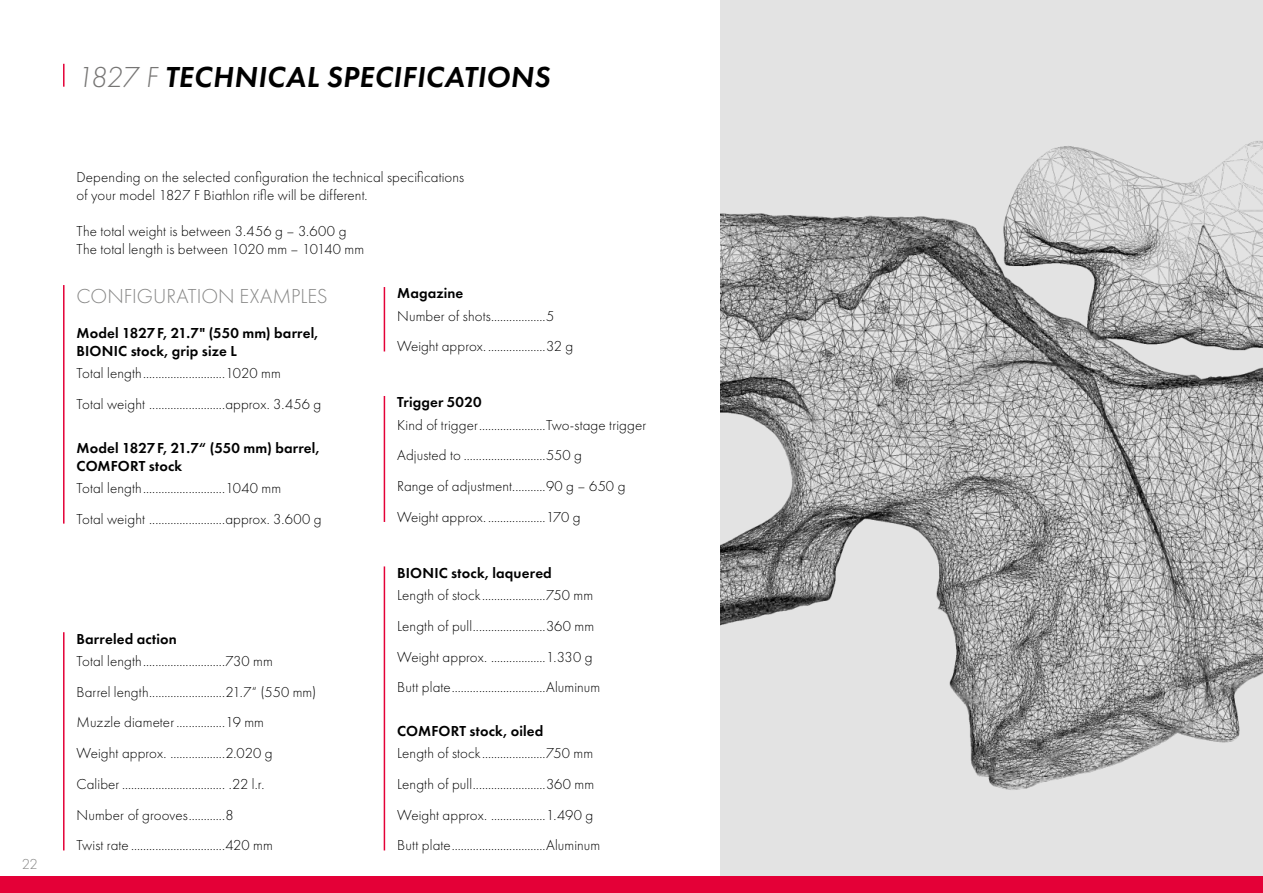
<style>
.page{position:relative;width:1263px;height:893px;background:#fff}
.page>*{position:absolute;margin:0;border:0;box-sizing:border-box;transform-origin:0 0}
.t1{font:italic 600 30px "Futura PT";letter-spacing:.01em;color:#000}
.t2{font:300 21px "Futura PT";color:#868685}
.t3{font:300 15px/30.8px "Futura PT";letter-spacing:.005em;color:#000}
.t4{font:600 15px/18px "Futura PT";letter-spacing:.01em;color:#000}
.t5{font:300 15px "Futura PT";color:#868685}
.s1{font-weight:300;color:#767574}
</style>
<div class="page">
<div style="left:0;top:876px;width:1263px;height:17px;background:#e40037"></div>
<hr style="left:63px;top:64px;width:2px;height:23px;background:#e40037">
<hr style="left:63px;top:285px;width:2px;height:239px;background:#e40037">
<div style="left:720px;top:0;width:543px;height:876px;background:#e3e3e3"></div>
<img style="left:720px;top:141px;width:543px;height:649px">
<hr style="left:384px;top:396px;width:1px;height:126px;background:#e40037">
<hr style="left:384px;top:566px;width:1px;height:284px;background:#e40037">
<hr style="left:63px;top:632px;width:2px;height:218px;background:#e40037">
<hr style="left:384px;top:287px;width:1px;height:64px;background:#e40037">
<p class="t5" style="left:22px;top:855px;width:17px">22</p>
<h1 class="t1" style="left:77px;top:57px;width:475px"><span class="s1">1827 F</span> TECHNICAL SPECIFICATIONS</h1>
<p class="t3" style="left:77px;top:168px;width:389px;line-height:18px">Depending on the selected configuration the technical specifications of your model 1827 F Biathlon rifle will be different.</p>
<p class="t3" style="left:77px;top:222px;width:289px;line-height:18px">The total weight is between 3.456 g – 3.600 g<br>The total length is between 1020 mm – 10140 mm</p>
<h2 class="t2" style="left:77px;top:284px;width:252px">CONFIGURATION EXAMPLES</h2>
<p class="t4" style="left:77px;top:324px;width:243px">Model 1827F, 21.7" (550 mm) barrel,<br>BIONIC stock, grip size L</p>
<p class="t3" style="left:77px;top:358px;width:246px">Total length...........................1020 mm<br>Total weight .........................approx. 3.456 g</p>
<p class="t4" style="left:77px;top:438px;width:244px">Model 1827F, 21.7“ (550 mm) barrel,<br>COMFORT stock</p>
<p class="t3" style="left:77px;top:473px;width:247px">Total length...........................1040 mm<br>Total weight .........................approx. 3.600 g</p>
<p class="t4" style="left:397px;top:284px;width:68px">Magazine</p>
<p class="t3" style="left:397px;top:300px;width:178px">Number of shots..................5<br>Weight approx. ...................32 g</p>
<p class="t4" style="left:397px;top:393px;width:86px">Trigger 5020</p>
<p class="t3" style="left:397px;top:409px;width:251px">Kind of trigger......................Two-stage trigger Adjusted to ...........................550 g<br>Range of adjustment...........90 g – 650 g Weight approx. ...................170 g</p>
<p class="t4" style="left:77px;top:629px;width:102px">Barreled action</p>
<p class="t3" style="left:77px;top:646px;width:241px">Total length...........................730 mm<br>Barrel length.........................21.7“ (550 mm)<br>Muzzle diameter ................19 mm<br>Weight approx. ..................2.020 g Caliber .................................. .22 l.r.<br>Number of grooves............8<br>Twist rate ...............................420 mm</p>
<p class="t4" style="left:397px;top:564px;width:156px">BIONIC stock, laquered</p>
<p class="t3" style="left:397px;top:580px;width:205px">Length of stock.....................750 mm Length of pull........................360 mm Weight approx. ..................1.330 g Butt plate...............................Aluminum</p>
<p class="t4" style="left:397px;top:722px;width:148px">COMFORT stock, oiled</p>
<p class="t3" style="left:397px;top:738px;width:205px">Length of stock.....................750 mm Length of pull........................360 mm Weight approx. ..................1.490 g Butt plate...............................Aluminum</p>
</div>
